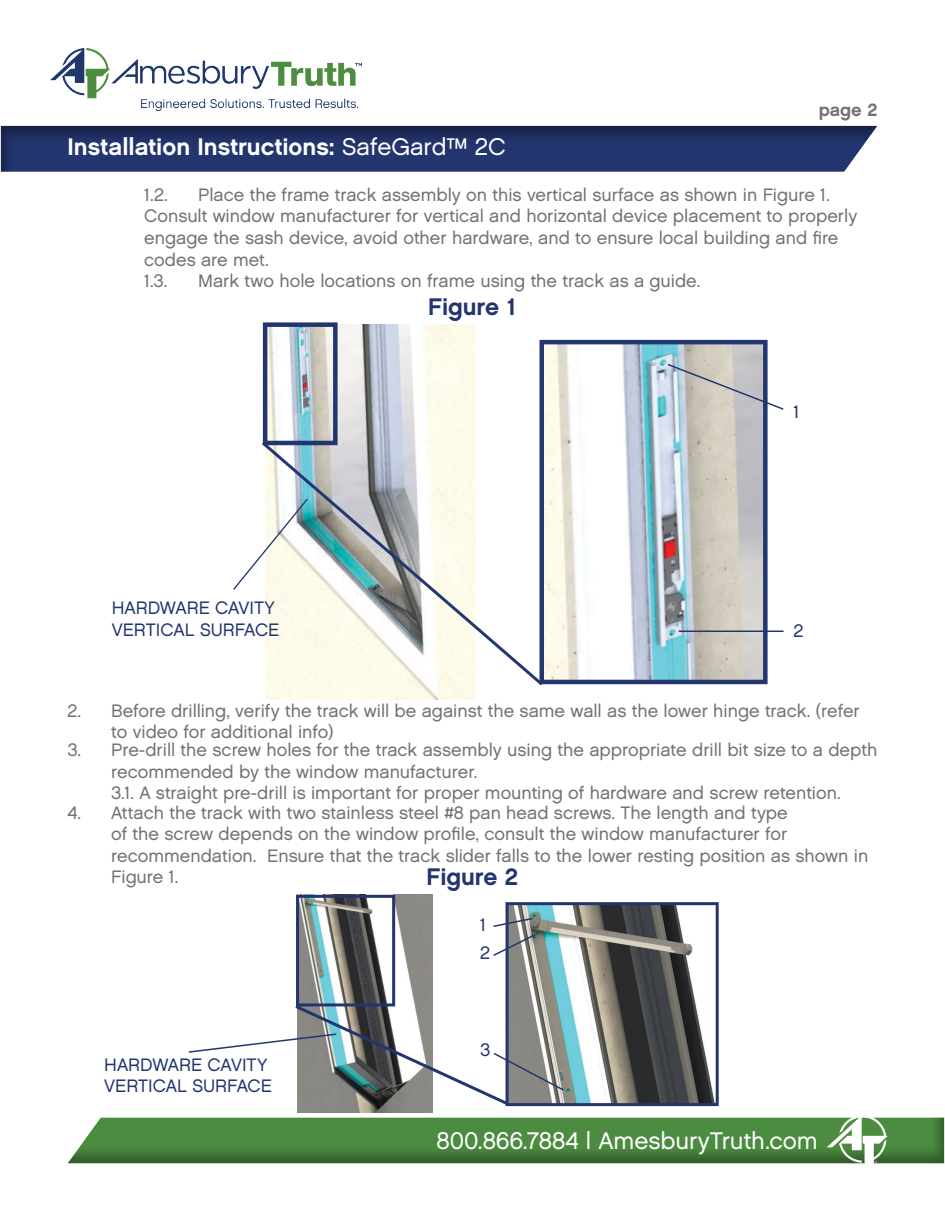
<style>
.page{position:relative;width:945px;height:1215px;background:#fff}
.page>*{position:absolute;margin:0;border:0;box-sizing:border-box;transform-origin:0 0}
.t1{font:24px "Chalet New York Nineteen Sixty";color:#fff}
.t2{font:24px "Chalet London Nineteen Sixty";color:#fff}
.t3{font:24px "Chalet New York Nineteen Sixty";letter-spacing:-.005em;color:#23356f}
.t4{font:18px/21.6px "Chalet London Nineteen Sixty";color:#727175}
.t5{font:18px "Chalet London Nineteen Sixty";color:#23356f}
.t6{font:18px "Chalet New York Nineteen Sixty";color:#727175}
.s1{font-family:"Chalet London Nineteen Sixty"}
</style>
<div class="page">
<img style="left:50px;top:48px;width:312px;height:63px">
<div style="left:1px;top:125px;width:877px;height:49px;background:#231f20;opacity:.4"></div>
<svg style="left:68px;top:1117px;width:876px;height:47px;background:#548b49"></svg>
<img style="left:265px;top:325px;width:211px;height:374px">
<img style="left:545px;top:345px;width:218px;height:334px">
<div style="left:263px;top:322px;width:75px;height:123px;border:4px solid #23356f"></div>
<div style="left:540px;top:340px;width:228px;height:344px;border:4px solid #233670"></div>
<svg style="left:262px;top:439px;width:284px;height:249px"></svg>
<svg style="left:233px;top:497px;width:76px;height:94px"></svg>
<img style="left:298px;top:895px;width:135px;height:217px">
<svg style="left:666px;top:363px;width:118px;height:48px;background:#c4c5c7"></svg>
<hr style="left:679px;top:631px;width:105px;height:1px;background:#23356f">
<img style="left:510px;top:906px;width:205px;height:196px">
<div style="left:296px;top:895px;width:99px;height:111px;border:3px solid #23356f"></div>
<div style="left:506px;top:902px;width:213px;height:204px;border:3px solid #23356f"></div>
<svg style="left:188px;top:1002px;width:378px;height:105px"></svg>
<svg style="left:493px;top:917px;width:44px;height:40px"></svg>
<p class="t1" style="left:68px;top:132px;width:440px">Installation Instructions: <span class="s1">SafeGard™ 2C</span></p>
<p class="t6" style="left:819px;top:98px;width:60px">page 2</p>
<p class="t4" style="left:144px;top:184px;width:715px;text-indent:54px">Place the frame track assembly on this vertical surface as shown in Figure 1.<br>Consult window manufacturer for vertical and horizontal device placement to properly engage the sash device, avoid other hardware, and to ensure local building and fire codes are met.</p>
<p class="t4" style="left:144px;top:270px;width:25px">1.3.</p>
<p class="t4" style="left:198px;top:270px;width:504px">Mark two hole locations on frame using the track as a guide.</p>
<p class="t4" style="left:144px;top:184px;width:25px">1.2.</p>
<p class="t3" style="left:428px;top:292px;width:90px">Figure 1</p>
<p class="t5" style="left:793px;top:401px;width:8px">1</p>
<p class="t4" style="left:68px;top:699px;width:15px">2.</p>
<p class="t4" style="left:68px;top:739px;width:15px">3.</p>
<p class="t4" style="left:68px;top:801px;width:15px">4.</p>
<p class="t5" style="left:112px;top:597px;width:165px">HARDWARE CAVITY</p>
<p class="t5" style="left:112px;top:619px;width:169px">VERTICAL SURFACE</p>
<p class="t5" style="left:793px;top:620px;width:12px">2</p>
<p class="t4" style="left:111px;top:699px;width:750px">Before drilling, verify the track will be against the same wall as the lower hinge track. (refer to video for additional info)</p>
<p class="t4" style="left:111px;top:739px;width:768px">Pre-drill the screw holes for the track assembly using the appropriate drill bit size to a depth recommended by the window manufacturer.</p>
<p class="t4" style="left:111px;top:782px;width:731px">3.1. A straight pre-drill is important for proper mounting of hardware and screw retention.</p>
<p class="t4" style="left:111px;top:801px;width:759px">Attach the track with two stainless steel #8 pan head screws. The length and type<br>of the screw depends on the window profile, consult the window manufacturer for recommendation. Ensure that the track slider falls to the lower resting position as shown in Figure 1.</p>
<p class="t3" style="left:427px;top:861px;width:93px">Figure 2</p>
<p class="t5" style="left:480px;top:914px;width:8px">1</p>
<p class="t5" style="left:480px;top:942px;width:12px">2</p>
<p class="t5" style="left:104px;top:1053px;width:165px">HARDWARE CAVITY</p>
<p class="t5" style="left:104px;top:1075px;width:169px">VERTICAL SURFACE</p>
<p class="t5" style="left:480px;top:1039px;width:12px">3</p>
<p class="t2" style="left:437px;top:1126px;width:383px">800.866.7884 | AmesburyTruth.com</p>
</div>
